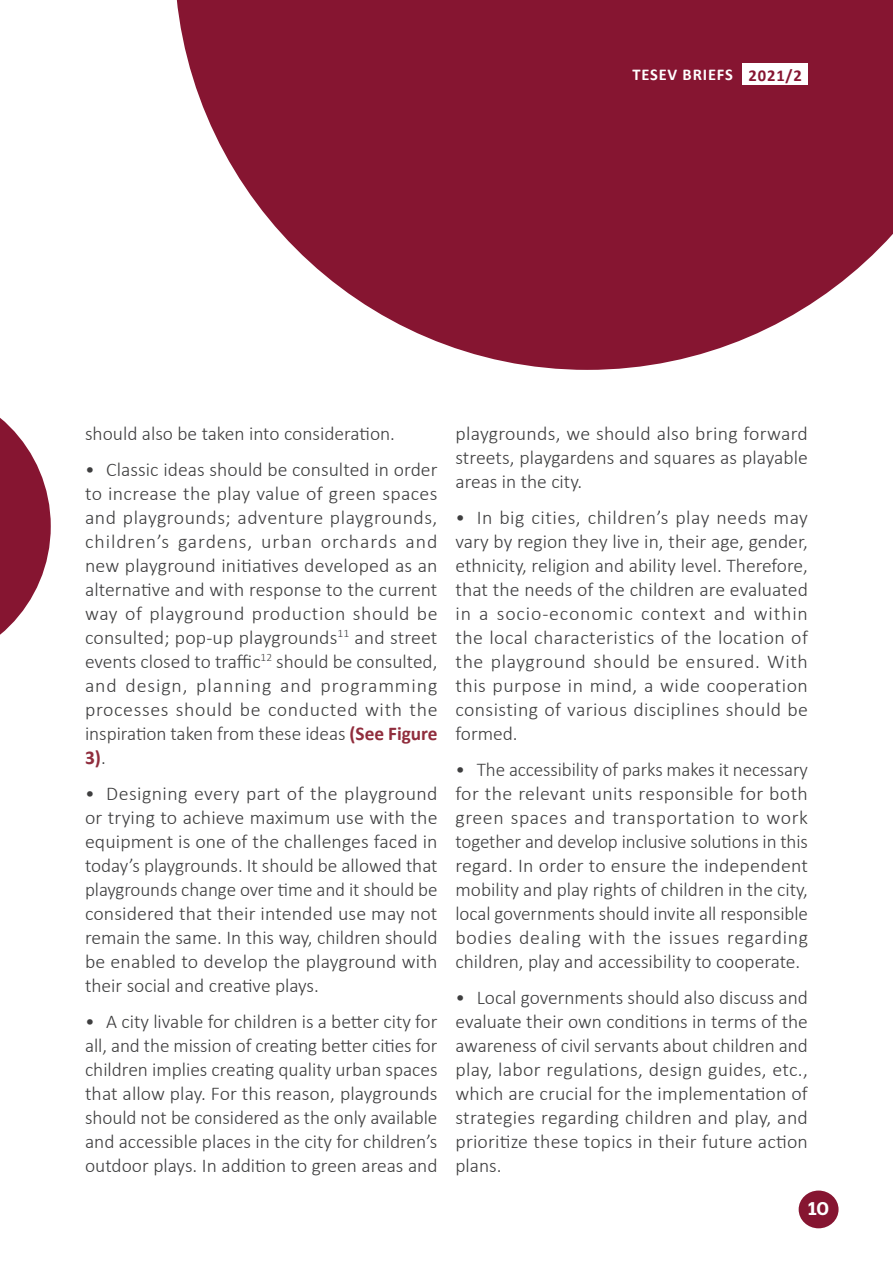
<style>
.page{position:relative;width:893px;height:1263px;background:#fff}
.page>*{position:absolute;margin:0;border:0;box-sizing:border-box;transform-origin:0 0}
._2020_FES_Normal_TR{font:300 19.5px/24px "Calibri";color:#3e3e3f;text-align:justify}
.Paragraf_Stili_1{font:600 18px "Produkt";color:#fff}
.t1{font:700 16.65px "Calibri";color:#861531}
.t2{font:700 16.5px "Calibri";letter-spacing:.05em;color:#fff}
.s1{font-weight:700;color:#902d3d}
</style>
<div class="page">
<svg style="left:176px;top:0;width:717px;height:370px;fill:#861531"></svg>
<svg style="left:0;top:418px;width:51px;height:217px"></svg>
<div style="left:799px;top:1190px;width:39px;height:38px;background:#861531;border-radius:50%"></div>
<div style="left:743px;top:64px;width:65px;height:21px;background:#fff"></div>
<p class="t2" style="left:632px;top:63px;width:102px">TESEV BRIEFS</p>
<p class="t1" style="left:749px;top:63px;width:55px">2021/2</p>
<p class="_2020_FES_Normal_TR" style="left:85px;top:421px;width:312px">should also be taken into consideration.</p>
<p class="_2020_FES_Normal_TR" style="left:85px;top:457px;width:354px">• Classic ideas should be consulted in order to increase the play value of green spaces and playgrounds; adventure playgrounds, children’s gardens, urban orchards and new playground initiatives developed as an alternative and with response to the current way of playground production should be consulted; pop-up playgrounds<sup>11</sup> and street events closed to traffic<sup>12</sup> should be consulted, and design, planning and programming processes should be conducted with the inspiration taken from these ideas <span class="s1">(See Figure 3)</span>.</p>
<p class="_2020_FES_Normal_TR" style="left:85px;top:781px;width:354px">• Designing every part of the playground or trying to achieve maximum use with the equipment is one of the challenges faced in today’s playgrounds. It should be allowed that playgrounds change over time and it should be considered that their intended use may not remain the same. In this way, children should be enabled to develop the playground with their social and creative plays.</p>
<p class="_2020_FES_Normal_TR" style="left:85px;top:1009px;width:354px">• A city livable for children is a better city for all, and the mission of creating better cities for children implies creating quality urban spaces that allow play. For this reason, playgrounds should not be considered as the only available and accessible places in the city for children’s outdoor plays. In addition to green areas and</p>
<p class="_2020_FES_Normal_TR" style="left:455px;top:421px;width:354px">playgrounds, we should also bring forward streets, playgardens and squares as playable areas in the city.</p>
<p class="_2020_FES_Normal_TR" style="left:455px;top:505px;width:354px">• In big cities, children’s play needs may vary by region they live in, their age, gender, ethnicity, religion and ability level. Therefore, that the needs of the children are evaluated in a socio-economic context and within the local characteristics of the location of the playground should be ensured. With this purpose in mind, a wide cooperation consisting of various disciplines should be formed.</p>
<p class="_2020_FES_Normal_TR" style="left:455px;top:757px;width:354px">• The accessibility of parks makes it necessary for the relevant units responsible for both green spaces and transportation to work together and develop inclusive solutions in this regard. In order to ensure the independent mobility and play rights of children in the city, local governments should invite all responsible bodies dealing with the issues regarding children, play and accessibility to cooperate.</p>
<p class="_2020_FES_Normal_TR" style="left:455px;top:985px;width:354px">• Local governments should also discuss and evaluate their own conditions in terms of the awareness of civil servants about children and play, labor regulations, design guides, etc., which are crucial for the implementation of strategies regarding children and play, and prioritize these topics in their future action plans.</p>
<p class="Paragraf_Stili_1" style="left:808px;top:1196px;width:23px">10</p>
</div>
